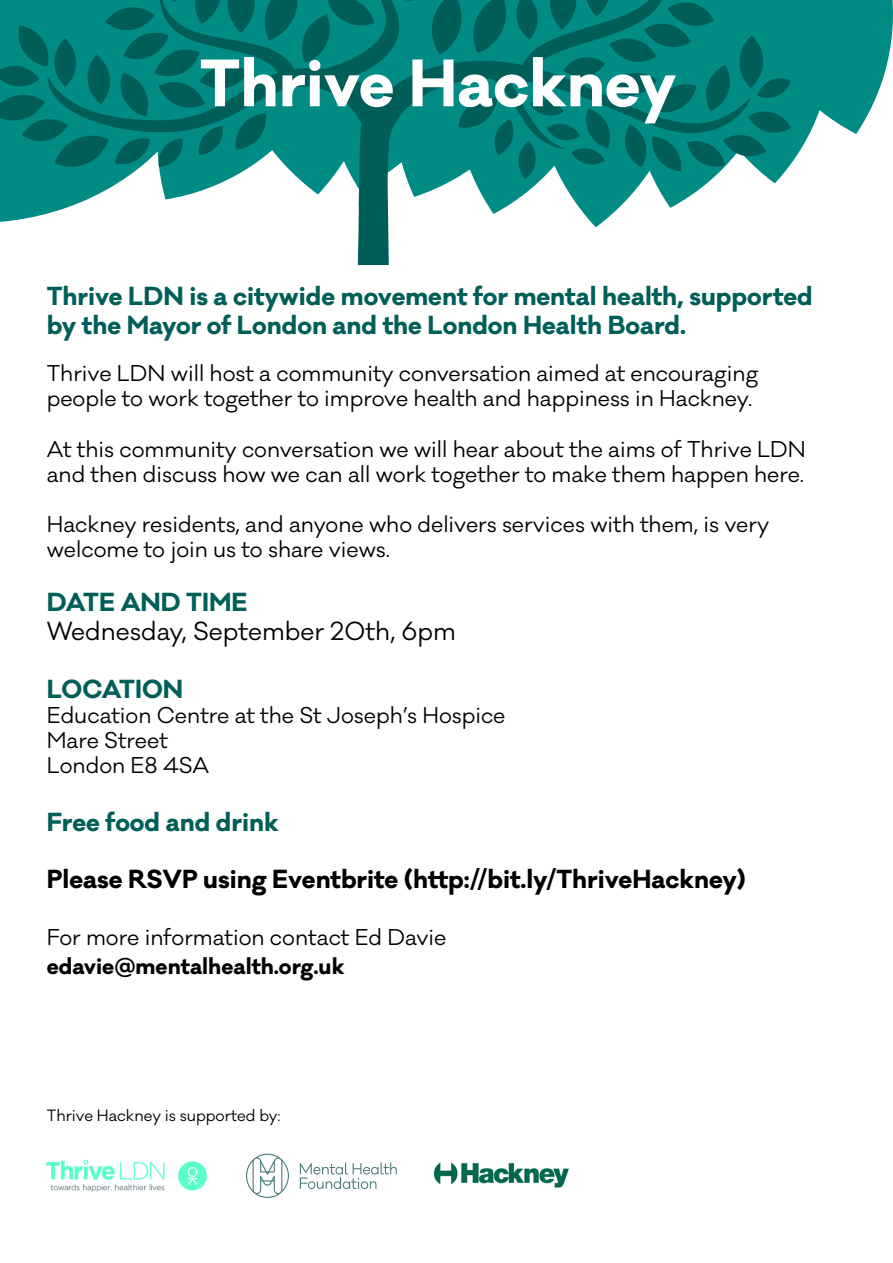
<style>
.page{position:relative;width:893px;height:1263px;background:#fff}
.page>*{position:absolute;margin:0;border:0;box-sizing:border-box;transform-origin:0 0}
.t1{font:700 61.5px "Galano Classic";color:#fff}
.t2{font:700 24px/28.8px "Galano Classic";color:#005e58}
.t3{font:700 24px "Galano Classic";color:#000}
.t4{font:24px "Galano Classic";color:#000}
.t5{font:21px/25.2px "Galano Classic";color:#000}
.t6{font:700 21px "Galano Classic";color:#000}
.t7{font:15px "Galano Classic";color:#000}
</style>
<div class="page">
<svg style="left:0;top:0;width:893px;height:227px"></svg>
<img style="left:46px;top:1159px;width:162px;height:33px">
<svg style="left:300px;top:1162px;width:97px;height:27px"></svg>
<svg style="left:246px;top:1153px;width:43px;height:45px"></svg>
<img style="left:433px;top:1162px;width:136px;height:26px">
<h1 class="t1" style="left:200px;top:42px;width:478px">Thrive Hackney</h1>
<p class="t2" style="left:47px;top:282px;width:768px">Thrive LDN is a citywide movement for mental health, supported by the Mayor of London and the London Health Board.</p>
<p class="t5" style="left:47px;top:361px;width:713px">Thrive LDN will host a community conversation aimed at encouraging people to work together to improve health and happiness in Hackney.</p>
<p class="t5" style="left:47px;top:437px;width:761px">At this community conversation we will hear about the aims of Thrive LDN and then discuss how we can all work together to make them happen here.</p>
<p class="t5" style="left:47px;top:512px;width:724px">Hackney residents, and anyone who delivers services with them, is very welcome to join us to share views.</p>
<p class="t2" style="left:47px;top:588px;width:202px">DATE AND TIME</p>
<p class="t4" style="left:47px;top:616px;width:411px">Wednesday, September 20th, 6pm</p>
<p class="t2" style="left:47px;top:675px;width:138px">LOCATION</p>
<p class="t5" style="left:47px;top:703px;width:460px">Education Centre at the St Joseph’s Hospice<br>Mare Street<br>London E8 4SA</p>
<p class="t2" style="left:47px;top:808px;width:233px">Free food and drink</p>
<p class="t3" style="left:47px;top:863px;width:700px">Please RSVP using Eventbrite (http://bit.ly/ThriveHackney)</p>
<p class="t5" style="left:47px;top:925px;width:401px">For more information contact Ed Davie</p>
<p class="t6" style="left:47px;top:952px;width:299px">edavie@mentalhealth.org.uk</p>
<p class="t7" style="left:47px;top:1105px;width:235px">Thrive Hackney is supported by:</p>
</div>
